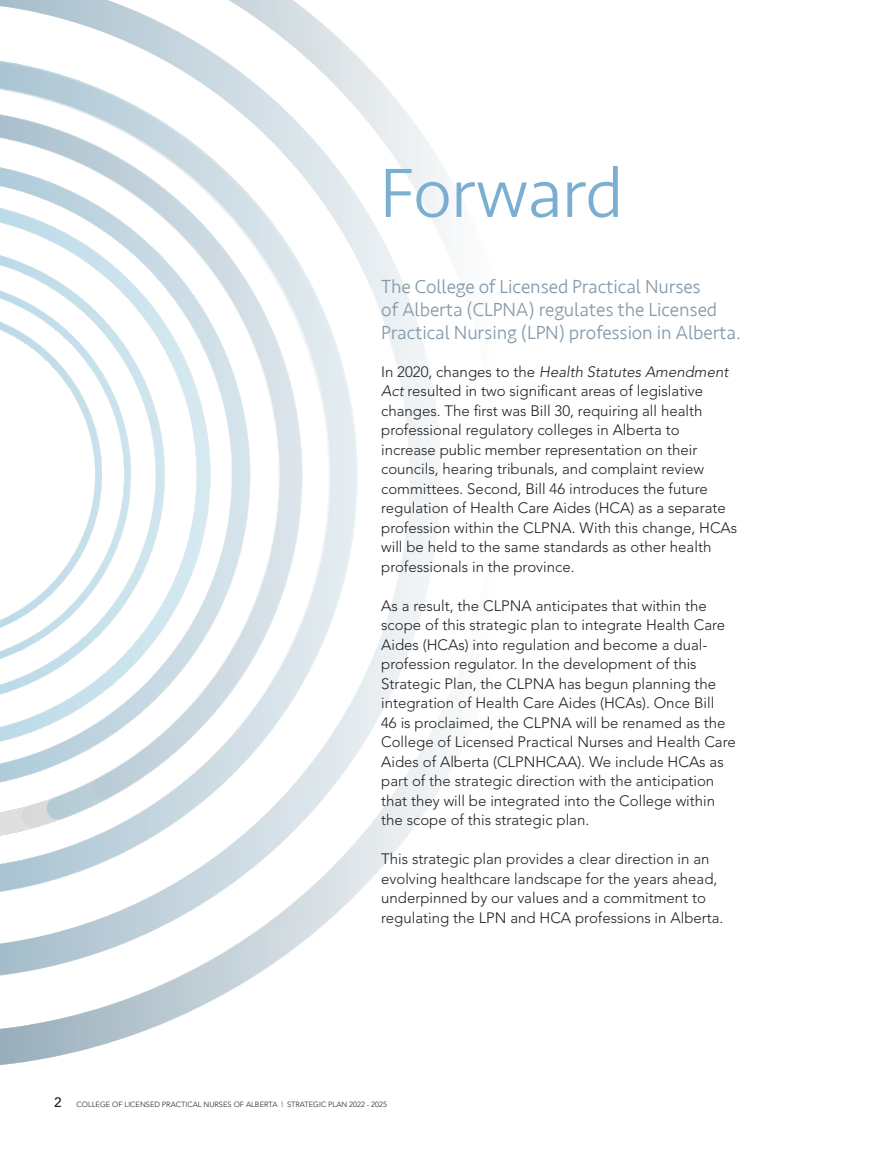
<style>
.page{position:relative;width:891px;height:1161px;background:#fff}
.page>*{position:absolute;margin:0;border:0;box-sizing:border-box;transform-origin:0 0}
.t1{font:300 72px "Seravek";letter-spacing:-.015em;color:#7bafd2}
.t2{font:300 19.5px/23.4px "Seravek";letter-spacing:-.01em;color:#859aa8}
.t3{font:300 15px/19.5px "Avenir";color:#231f20}
.t4{font:300 7.5px "Avenir";color:#231f20}
.s1{font-style:italic}
.s2{font-weight:500;font-size:13.5px}
</style>
<div class="page">
<svg style="left:0;top:982px;width:245px;height:83px"></svg>
<svg style="left:0;top:0;width:454px;height:982px"></svg>
<p class="t1" style="left:380px;top:151px;width:245px">Forward</p>
<p class="t2" style="left:381px;top:275px;width:361px">The College of Licensed Practical Nurses<br>of Alberta (CLPNA) regulates the Licensed<br>Practical Nursing (LPN) profession in Alberta.</p>
<p class="t3" style="left:381px;top:362px;width:358px">In 2020, changes to the <span class="s1">Health Statutes Amendment Act</span> resulted in two significant areas of legislative changes. The first was Bill 30, requiring all health professional regulatory colleges in Alberta to increase public member representation on their councils, hearing tribunals, and complaint review committees. Second, Bill 46 introduces the future regulation of Health Care Aides (HCA) as a separate profession within the CLPNA. With this change, HCAs will be held to the same standards as other health professionals in the province.</p>
<p class="t3" style="left:381px;top:596px;width:356px">As a result, the CLPNA anticipates that within the scope of this strategic plan to integrate Health Care Aides (HCAs) into regulation and become a dual&shy;profession regulator. In the development of this Strategic Plan, the CLPNA has begun planning the integration of Health Care Aides (HCAs). Once Bill<br>46 is proclaimed, the CLPNA will be renamed as the College of Licensed Practical Nurses and Health Care Aides of Alberta (CLPNHCAA). We include HCAs as part of the strategic direction with the anticipation that they will be integrated into the College within the scope of this strategic plan.</p>
<p class="t3" style="left:381px;top:849px;width:344px">This strategic plan provides a clear direction in an evolving healthcare landscape for the years ahead, underpinned by our values and a commitment to regulating the LPN and HCA professions in Alberta.</p>
<p class="t4" style="left:54px;top:1100px;width:334px"><span class="s2">2</span> COLLEGE OF LICENSED PRACTICAL NURSES OF ALBERTA | STRATEGIC PLAN 2022 - 2025</p>
</div>
